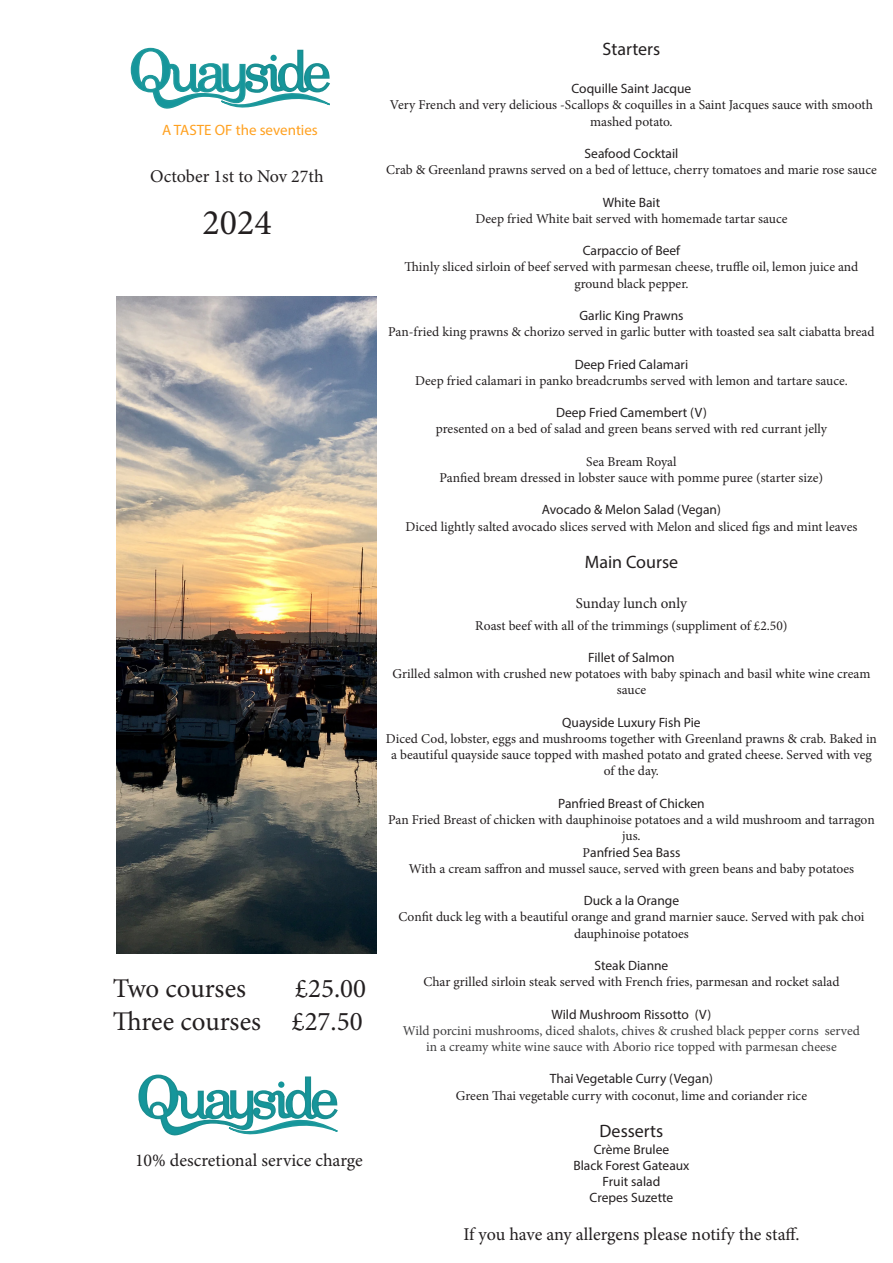
<style>
.page{position:relative;width:893px;height:1263px;background:#fff}
.page>*{position:absolute;margin:0;border:0;box-sizing:border-box;transform-origin:0 0}
.t1{font:36px "Minion Pro";color:#231f20}
.t2{font:27px "Minion Pro";color:#231f20}
.t3{font:18px "Minion Pro";color:#231f20}
.t4{font:18px "Myriad Pro";color:#231f20}
.t5{font:15px "Myriad Pro";color:#ffa120}
.t6{font:15px "Minion Pro";letter-spacing:-.005em;color:#231f20}
.t7{font:13.5px/16.2px "Minion Pro";color:#231f20;text-align:center}
.t8{font:13.5px "Myriad Pro";color:#231f20}
.t9{font:13.5px "Minion Pro";color:#3e3e3f}
.s1{font-family:"Minion Pro"}
</style>
<div class="page">
<svg style="left:130px;top:47px;width:200px;height:62px"></svg>
<svg style="left:138px;top:1074px;width:200px;height:62px"></svg>
<img style="left:117px;top:296px;width:260px;height:658px">
<p class="t5" style="left:162px;top:120px;width:157px">A TASTE OF the seventies</p>
<p class="t3" style="left:150px;top:164px;width:175px">October 1st to Nov 27th</p>
<p class="t1" style="left:203px;top:199px;width:71px">2024</p>
<p class="t2" style="left:113px;top:971px;width:135px">Two courses</p>
<p class="t2" style="left:295px;top:971px;width:72px">£25.00</p>
<p class="t2" style="left:113px;top:1003px;width:251px">Three courses £27.50</p>
<p class="t3" style="left:135px;top:1148px;width:229px">10% descretional service charge</p>
<p class="t4" style="left:603px;top:38px;width:59px">Starters</p>
<p class="t8" style="left:572px;top:80px;width:121px">Coquille Saint Jacque</p>
<p class="t7" style="left:390px;top:97px;width:485px">Very French and very delicious -Scallops &amp; coquilles in a Saint Jacques sauce with smooth mashed potato.</p>
<p class="t8" style="left:584px;top:145px;width:95px">Seafood Cocktail</p>
<p class="t7" style="left:386px;top:162px;width:492px">Crab &amp; Greenland prawns served on a bed of lettuce, cherry tomatoes and marie rose sauce</p>
<p class="t8" style="left:603px;top:194px;width:59px">White Bait</p>
<p class="t7" style="left:475px;top:210px;width:313px">Deep fried White bait served with homemade tartar sauce</p>
<p class="t8" style="left:583px;top:242px;width:99px">Carpaccio of Beef</p>
<p class="t7" style="left:404px;top:259px;width:455px">Thinly sliced sirloin of beef served with parmesan cheese, truffle oil, lemon juice and ground black pepper.</p>
<p class="t8" style="left:579px;top:307px;width:106px">Garlic King Prawns</p>
<p class="t7" style="left:388px;top:324px;width:488px">Pan-fried king prawns &amp; chorizo served in garlic butter with toasted sea salt ciabatta bread</p>
<p class="t8" style="left:575px;top:356px;width:115px">Deep Fried Calamari</p>
<p class="t7" style="left:415px;top:372px;width:434px">Deep fried calamari in panko breadcrumbs served with lemon and tartare sauce.</p>
<p class="t8" style="left:556px;top:404px;width:152px">Deep Fried Camembert (V)</p>
<p class="t7" style="left:436px;top:421px;width:393px">presented on a bed of salad and green beans served with red currant jelly</p>
<p class="t7" style="left:586px;top:453px;width:92px">Sea Bream Royal</p>
<p class="t7" style="left:440px;top:470px;width:385px">Panfied bream dressed in lobster sauce with pomme puree (starter size)</p>
<p class="t8" style="left:542px;top:502px;width:180px">Avocado &amp; Melon Salad (Vegan)</p>
<p class="t7" style="left:406px;top:518px;width:453px">Diced lightly salted avocado slices served with Melon and sliced figs and mint leaves</p>
<p class="t4" style="left:585px;top:551px;width:95px">Main Course</p>
<p class="t6" style="left:576px;top:593px;width:113px">Sunday lunch only</p>
<p class="t7" style="left:475px;top:617px;width:314px">Roast beef with all of the trimmings (suppliment of £2.50)</p>
<p class="t8" style="left:588px;top:649px;width:88px">Fillet of Salmon</p>
<p class="t7" style="left:392px;top:666px;width:479px">Grilled salmon with crushed new potatoes with baby spinach and basil white wine cream sauce</p>
<p class="t8" style="left:562px;top:714px;width:140px">Quayside Luxury Fish Pie</p>
<p class="t7" style="left:386px;top:731px;width:493px">Diced Cod, lobster, eggs and mushrooms together with Greenland prawns &amp; crab. Baked in a beautiful quayside sauce topped with mashed potato and grated cheese. Served with veg of the day.</p>
<p class="t8" style="left:558px;top:795px;width:148px">Panfried Breast of Chicken</p>
<p class="t7" style="left:388px;top:812px;width:488px">Pan Fried Breast of chicken with dauphinoise potatoes and a wild mushroom and tarragon jus.</p>
<p class="t8" style="left:583px;top:844px;width:99px"><span class="s1">P</span>anfried Sea Bass</p>
<p class="t7" style="left:409px;top:860px;width:447px">With a cream saffron and mussel sauce, served with green beans and baby potatoes</p>
<p class="t8" style="left:584px;top:892px;width:97px">Duck a la Orange</p>
<p class="t7" style="left:398px;top:909px;width:467px">Confit duck leg with a beautiful orange and grand marnier sauce. Served with pak choi dauphinoise potatoes</p>
<p class="t8" style="left:594px;top:957px;width:75px">Steak Dianne</p>
<p class="t7" style="left:423px;top:974px;width:418px">Char grilled sirloin steak served with French fries, parmesan and rocket salad</p>
<p class="t8" style="left:552px;top:1006px;width:161px">Wild Mushroom Rissotto (V)</p>
<p class="t9" style="left:403px;top:1021px;width:459px">Wild porcini mushrooms, diced shalots, chives &amp; crushed black pepper corns served</p>
<p class="t9" style="left:426px;top:1037px;width:412px">in a creamy white wine sauce with Aborio rice topped with parmesan cheese</p>
<p class="t8" style="left:550px;top:1070px;width:165px">Thai Vegetable Curry (Vegan)</p>
<p class="t7" style="left:456px;top:1087px;width:353px">Green Thai vegetable curry with coconut, lime and coriander rice</p>
<p class="t4" style="left:600px;top:1120px;width:65px">Desserts</p>
<p class="t8" style="left:594px;top:1141px;width:77px">Crème Brulee</p>
<p class="t8" style="left:573px;top:1157px;width:118px">Black Forest Gateaux</p>
<p class="t8" style="left:603px;top:1173px;width:59px">Fruit salad</p>
<p class="t8" style="left:590px;top:1189px;width:85px">Crepes Suzette</p>
<p class="t3" style="left:463px;top:1222px;width:338px">If you have any allergens please notify the staff.</p>
</div>
